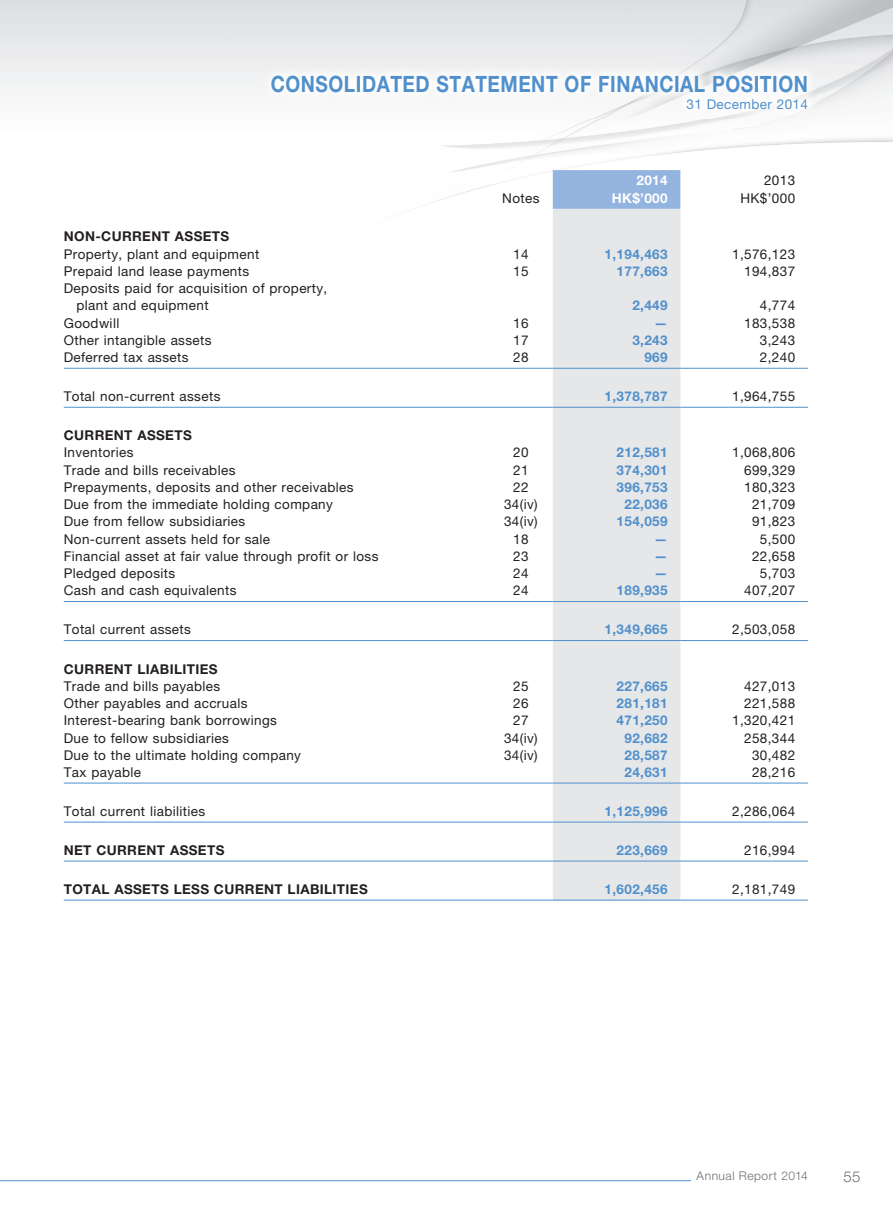
<style>
.page{position:relative;width:893px;height:1212px;background:#fff}
.page>*{position:absolute;margin:0;border:0;box-sizing:border-box;transform-origin:0 0}
.t1{font:700 22.5px "Helvetica Neue";letter-spacing:.03em;color:#5090cc;scale:.85 1}
.t2{font:300 15px "Helvetica Neue";color:#6c6d70}
.t3{font:13.5px/17.2px "Helvetica Neue";letter-spacing:.03em;color:#231f20}
.t4{font:700 13.5px "Helvetica Neue";letter-spacing:.03em;color:#5090cc}
.t5{font:700 13.5px "Helvetica Neue";letter-spacing:.03em;color:#231f20}
.t6{font:13.5px "Helvetica Neue";letter-spacing:.03em;color:#5090cc}
.t7{font:700 13.5px "Helvetica Neue";letter-spacing:.03em;color:#fff}
.t8{font:300 12px "Helvetica Neue";letter-spacing:.04em;color:#6c6d70}
</style>
<div class="page">
<hr style="left:0;top:1180px;width:691px;height:1px;background:#5090cc">
<img style="left:262px;top:66px;width:555px;height:53px">
<div style="left:553px;top:170px;width:127px;height:39px;background:#93b4de"></div>
<div style="left:553px;top:209px;width:127px;height:691px;background:#e6e7e9"></div>
<hr style="left:64px;top:368px;width:425px;height:1px;background:#5090cc">
<hr style="left:489px;top:368px;width:64px;height:1px;background:#5090cc">
<hr style="left:553px;top:368px;width:127px;height:1px;background:#5090cc">
<hr style="left:680px;top:368px;width:128px;height:1px;background:#5090cc">
<hr style="left:64px;top:407px;width:425px;height:1px;background:#5090cc">
<hr style="left:489px;top:407px;width:64px;height:1px;background:#5090cc">
<hr style="left:553px;top:407px;width:127px;height:1px;background:#5090cc">
<hr style="left:680px;top:407px;width:128px;height:1px;background:#5090cc">
<hr style="left:64px;top:601px;width:425px;height:1px;background:#5090cc">
<hr style="left:489px;top:601px;width:64px;height:1px;background:#5090cc">
<hr style="left:553px;top:601px;width:127px;height:1px;background:#5090cc">
<hr style="left:680px;top:601px;width:128px;height:1px;background:#5090cc">
<hr style="left:64px;top:640px;width:425px;height:1px;background:#5090cc">
<hr style="left:489px;top:640px;width:64px;height:1px;background:#5090cc">
<hr style="left:553px;top:640px;width:127px;height:1px;background:#5090cc">
<hr style="left:680px;top:640px;width:128px;height:1px;background:#5090cc">
<hr style="left:64px;top:783px;width:425px;height:1px;background:#5090cc">
<hr style="left:489px;top:783px;width:64px;height:1px;background:#5090cc">
<hr style="left:553px;top:783px;width:127px;height:1px;background:#5090cc">
<hr style="left:680px;top:783px;width:128px;height:1px;background:#5090cc">
<hr style="left:64px;top:822px;width:425px;height:1px;background:#5090cc">
<hr style="left:489px;top:822px;width:64px;height:1px;background:#5090cc">
<hr style="left:553px;top:822px;width:127px;height:1px;background:#5090cc">
<hr style="left:680px;top:822px;width:128px;height:1px;background:#5090cc">
<hr style="left:64px;top:861px;width:425px;height:1px;background:#5090cc">
<hr style="left:489px;top:861px;width:64px;height:1px;background:#5090cc">
<hr style="left:553px;top:861px;width:127px;height:1px;background:#5090cc">
<hr style="left:680px;top:861px;width:128px;height:1px;background:#5090cc">
<hr style="left:64px;top:900px;width:425px;height:1px;background:#5090cc">
<hr style="left:489px;top:900px;width:64px;height:1px;background:#5090cc">
<hr style="left:553px;top:900px;width:127px;height:1px;background:#5090cc">
<hr style="left:680px;top:900px;width:128px;height:1px;background:#5090cc">
<h1 class="t1" style="left:271px;top:76px;width:633px">CONSOLIDATED STATEMENT OF FINANCIAL POSITION</h1>
<p class="t6" style="left:686px;top:99px;width:123px">31 December 2014</p>
<p class="t7" style="left:636px;top:176px;width:33px">2014</p>
<p class="t3" style="left:764px;top:173px;width:33px">2013</p>
<p class="t3" style="left:502px;top:191px;width:39px">Notes</p>
<p class="t7" style="left:612px;top:193px;width:57px">HK$’000</p>
<p class="t3" style="left:740px;top:191px;width:56px">HK$’000</p>
<p class="t5" style="left:64px;top:232px;width:167px">NON-CURRENT ASSETS</p>
<p class="t3" style="left:64px;top:247px;width:197px">Property, plant and equipment</p>
<p class="t3" style="left:513px;top:247px;width:17px">14</p>
<p class="t4" style="left:605px;top:249px;width:65px">1,194,463</p>
<p class="t3" style="left:732px;top:247px;width:65px">1,576,123</p>
<p class="t3" style="left:64px;top:264px;width:187px">Prepaid land lease payments</p>
<p class="t3" style="left:513px;top:264px;width:17px">15</p>
<p class="t4" style="left:617px;top:266px;width:53px">177,663</p>
<p class="t3" style="left:744px;top:264px;width:53px">194,837</p>
<p class="t3" style="left:77px;top:281px;width:252px;text-indent:-13px">Deposits paid for acquisition of property, plant and equipment</p>
<p class="t4" style="left:632px;top:301px;width:37px">2,449</p>
<p class="t3" style="left:760px;top:298px;width:37px">4,774</p>
<p class="t3" style="left:64px;top:316px;width:57px">Goodwill</p>
<p class="t3" style="left:513px;top:316px;width:17px">16</p>
<p class="t4" style="left:654px;top:318px;width:15px">—</p>
<p class="t3" style="left:744px;top:316px;width:53px">183,538</p>
<p class="t3" style="left:64px;top:333px;width:149px">Other intangible assets</p>
<p class="t3" style="left:513px;top:333px;width:17px">17</p>
<p class="t4" style="left:632px;top:335px;width:37px">3,243</p>
<p class="t3" style="left:760px;top:333px;width:37px">3,243</p>
<p class="t3" style="left:64px;top:350px;width:126px">Deferred tax assets</p>
<p class="t3" style="left:513px;top:350px;width:17px">28</p>
<p class="t4" style="left:644px;top:353px;width:25px">969</p>
<p class="t3" style="left:760px;top:350px;width:37px">2,240</p>
<p class="t3" style="left:64px;top:389px;width:158px">Total non-current assets</p>
<p class="t4" style="left:605px;top:392px;width:65px">1,378,787</p>
<p class="t3" style="left:732px;top:389px;width:65px">1,964,755</p>
<p class="t5" style="left:64px;top:431px;width:130px">CURRENT ASSETS</p>
<p class="t3" style="left:64px;top:445px;width:71px">Inventories</p>
<p class="t3" style="left:513px;top:445px;width:17px">20</p>
<p class="t4" style="left:617px;top:448px;width:53px">212,581</p>
<p class="t3" style="left:732px;top:445px;width:65px">1,068,806</p>
<p class="t3" style="left:64px;top:463px;width:173px">Trade and bills receivables</p>
<p class="t3" style="left:513px;top:463px;width:17px">21</p>
<p class="t4" style="left:617px;top:465px;width:53px">374,301</p>
<p class="t3" style="left:744px;top:463px;width:53px">699,329</p>
<p class="t3" style="left:64px;top:480px;width:291px">Prepayments, deposits and other receivables</p>
<p class="t3" style="left:513px;top:480px;width:17px">22</p>
<p class="t4" style="left:617px;top:482px;width:53px">396,753</p>
<p class="t3" style="left:744px;top:480px;width:53px">180,323</p>
<p class="t3" style="left:64px;top:497px;width:271px">Due from the immediate holding company</p>
<p class="t3" style="left:504px;top:497px;width:35px">34(iv)</p>
<p class="t4" style="left:624px;top:500px;width:45px">22,036</p>
<p class="t3" style="left:752px;top:497px;width:45px">21,709</p>
<p class="t3" style="left:64px;top:514px;width:183px">Due from fellow subsidiaries</p>
<p class="t3" style="left:504px;top:514px;width:35px">34(iv)</p>
<p class="t4" style="left:617px;top:517px;width:53px">154,059</p>
<p class="t3" style="left:752px;top:514px;width:45px">91,823</p>
<p class="t3" style="left:64px;top:532px;width:208px">Non-current assets held for sale</p>
<p class="t3" style="left:513px;top:532px;width:17px">18</p>
<p class="t4" style="left:654px;top:534px;width:15px">—</p>
<p class="t3" style="left:760px;top:532px;width:37px">5,500</p>
<p class="t3" style="left:64px;top:549px;width:316px">Financial asset at fair value through profit or loss</p>
<p class="t3" style="left:513px;top:549px;width:17px">23</p>
<p class="t4" style="left:654px;top:551px;width:15px">—</p>
<p class="t3" style="left:752px;top:549px;width:45px">22,658</p>
<p class="t3" style="left:64px;top:566px;width:113px">Pledged deposits</p>
<p class="t3" style="left:513px;top:566px;width:17px">24</p>
<p class="t4" style="left:654px;top:569px;width:15px">—</p>
<p class="t3" style="left:760px;top:566px;width:37px">5,703</p>
<p class="t3" style="left:64px;top:583px;width:174px">Cash and cash equivalents</p>
<p class="t3" style="left:513px;top:583px;width:17px">24</p>
<p class="t4" style="left:617px;top:586px;width:53px">189,935</p>
<p class="t3" style="left:744px;top:583px;width:53px">407,207</p>
<p class="t3" style="left:64px;top:622px;width:129px">Total current assets</p>
<p class="t4" style="left:605px;top:625px;width:65px">1,349,665</p>
<p class="t3" style="left:732px;top:622px;width:65px">2,503,058</p>
<p class="t5" style="left:64px;top:664px;width:155px">CURRENT LIABILITIES</p>
<p class="t3" style="left:64px;top:679px;width:158px">Trade and bills payables</p>
<p class="t3" style="left:513px;top:679px;width:17px">25</p>
<p class="t4" style="left:617px;top:681px;width:53px">227,665</p>
<p class="t3" style="left:744px;top:679px;width:53px">427,013</p>
<p class="t3" style="left:64px;top:696px;width:185px">Other payables and accruals</p>
<p class="t3" style="left:513px;top:696px;width:17px">26</p>
<p class="t4" style="left:617px;top:698px;width:53px">281,181</p>
<p class="t3" style="left:744px;top:696px;width:53px">221,588</p>
<p class="t3" style="left:64px;top:713px;width:215px">Interest-bearing bank borrowings</p>
<p class="t3" style="left:513px;top:713px;width:17px">27</p>
<p class="t4" style="left:617px;top:716px;width:53px">471,250</p>
<p class="t3" style="left:732px;top:713px;width:65px">1,320,421</p>
<p class="t3" style="left:64px;top:730px;width:167px">Due to fellow subsidiaries</p>
<p class="t3" style="left:504px;top:730px;width:35px">34(iv)</p>
<p class="t4" style="left:624px;top:733px;width:45px">92,682</p>
<p class="t3" style="left:744px;top:730px;width:53px">258,344</p>
<p class="t3" style="left:64px;top:748px;width:239px">Due to the ultimate holding company</p>
<p class="t3" style="left:504px;top:748px;width:35px">34(iv)</p>
<p class="t4" style="left:624px;top:750px;width:45px">28,587</p>
<p class="t3" style="left:752px;top:748px;width:45px">30,482</p>
<p class="t3" style="left:64px;top:765px;width:79px">Tax payable</p>
<p class="t4" style="left:624px;top:767px;width:45px">24,631</p>
<p class="t3" style="left:752px;top:765px;width:45px">28,216</p>
<p class="t3" style="left:64px;top:804px;width:143px">Total current liabilities</p>
<p class="t4" style="left:605px;top:806px;width:65px">1,125,996</p>
<p class="t3" style="left:732px;top:804px;width:65px">2,286,064</p>
<p class="t5" style="left:64px;top:845px;width:162px">NET CURRENT ASSETS</p>
<p class="t4" style="left:617px;top:845px;width:53px">223,669</p>
<p class="t3" style="left:744px;top:843px;width:53px">216,994</p>
<p class="t5" style="left:64px;top:884px;width:306px">TOTAL ASSETS LESS CURRENT LIABILITIES</p>
<p class="t4" style="left:605px;top:884px;width:65px">1,602,456</p>
<p class="t3" style="left:732px;top:882px;width:65px">2,181,749</p>
<p class="t8" style="left:697px;top:1171px;width:113px">Annual Report 2014</p>
<p class="t2" style="left:843px;top:1171px;width:19px">55</p>
</div>
